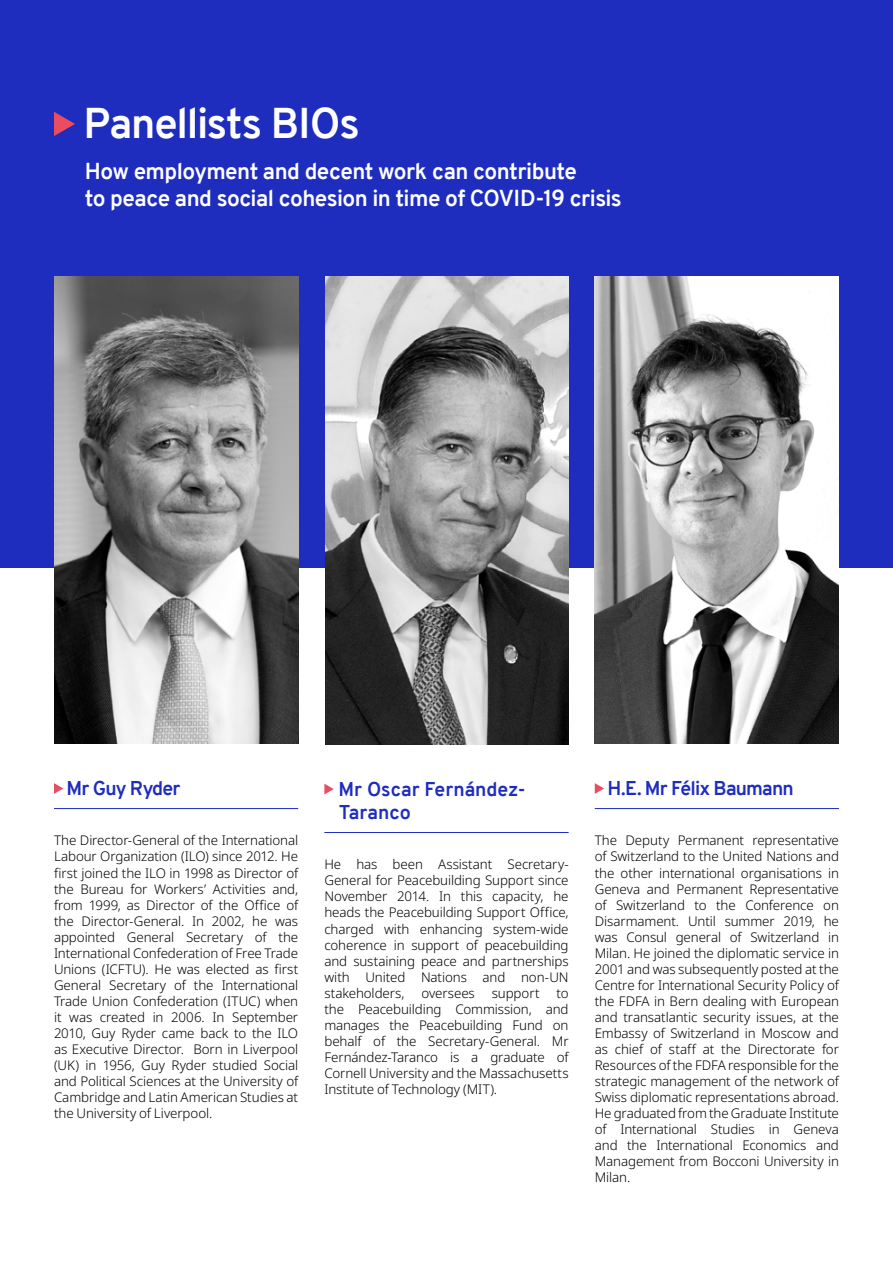
<style>
.page{position:relative;width:893px;height:1263px;background:#fff}
.page>*{position:absolute;margin:0;border:0;box-sizing:border-box;transform-origin:0 0}
.t1{font:700 42px "Overpass";letter-spacing:-.025em;color:#fff}
.t2{font:700 22.5px/27px "Overpass";letter-spacing:-.025em;color:#fff}
.t3{font:700 19.5px "Overpass";letter-spacing:-.035em;color:#1e2dbe}
.t4{font:700 19.5px/23.4px "Overpass";color:#1e2dbe}
.t5{font:300 13.35px/16px "Noto Sans";letter-spacing:-.005em;color:#000;text-align:justify}
</style>
<div class="page">
<div style="left:0;top:0;width:893px;height:568px;background:#1e2dbe"></div>
<svg style="left:54px;top:112px;width:21px;height:24px"></svg>
<hr style="left:54px;top:808px;width:244px;height:1px;background:#1e2dbe">
<svg style="left:54px;top:783px;width:9px;height:11px"></svg>
<img style="left:54px;top:277px;width:244px;height:467px">
<hr style="left:324px;top:832px;width:245px;height:1px;background:#1e2dbe">
<svg style="left:324px;top:784px;width:10px;height:10px"></svg>
<img style="left:325px;top:277px;width:244px;height:467px">
<hr style="left:595px;top:808px;width:244px;height:1px;background:#1e2dbe">
<svg style="left:595px;top:783px;width:9px;height:11px"></svg>
<img style="left:595px;top:277px;width:244px;height:467px">
<h1 class="t1" style="left:84px;top:93px;width:278px">Panellists BIOs</h1>
<h2 class="t2" style="left:85px;top:158px;width:539px">How employment and decent work can contribute<br>to peace and social cohesion in time of COVID-19 crisis</h2>
<h3 class="t3" style="left:67px;top:775px;width:115px">Mr Guy Ryder</h3>
<p class="t5" style="left:54px;top:833px;width:246px">The Director-General of the International Labour Organization (ILO) since 2012. He first joined the ILO in 1998 as Director of the Bureau for Workers’ Activities and, from 1999, as Director of the Office of the Director-General. In 2002, he was appointed General Secretary of the International Confederation of Free Trade Unions (ICFTU). He was elected as first General Secretary of the International Trade Union Confederation (ITUC) when it was created in 2006. In September 2010, Guy Ryder came back to the ILO as Executive Director. Born in Liverpool (UK) in 1956, Guy Ryder studied Social and Political Sciences at the University of Cambridge and Latin American Studies at the University of Liverpool.</p>
<h3 class="t4" style="left:338px;top:778px;width:189px">Mr Oscar Fernández-<br>Taranco</h3>
<p class="t5" style="left:324px;top:857px;width:246px">He has been Assistant Secretary-General for Peacebuilding Support since November 2014. In this capacity, he heads the Peacebuilding Support Office, charged with enhancing system-wide coherence in support of peacebuilding and sustaining peace and partnerships with United Nations and non-UN stakeholders,</p>
<p class="t5" style="left:324px;top:985px;width:246px;text-indent:232px">to the Peacebuilding Commission, and manages the Peacebuilding Fund on behalf of the Secretary-General. Mr Fernández-Taranco is a graduate of Cornell University and the Massachusetts Institute of Technology (MIT).</p>
<p class="t5" style="left:421px;top:985px;width:55px">oversees</p>
<p class="t5" style="left:492px;top:985px;width:49px">support</p>
<h3 class="t3" style="left:607px;top:775px;width:188px">H.E. Mr Félix Baumann</h3>
<p class="t5" style="left:595px;top:833px;width:246px">The Deputy Permanent representative of Switzerland to the United Nations and the other international organisations in Geneva and Permanent Representative of Switzerland to the Conference on Disarmament. Until summer 2019, he was Consul general of Switzerland in Milan. He joined the diplomatic service in 2001 and was subsequently posted at the Centre for International Security Policy of the FDFA in Bern dealing with European and transatlantic security issues, at the Embassy of Switzerland in Moscow and as chief of staff at the Directorate for Resources of the FDFA responsible for the strategic management of the network of Swiss diplomatic representations abroad.<br>He graduated from the Graduate Institute of International Studies in Geneva and the International Economics and Management from Bocconi University in Milan.</p>
</div>
